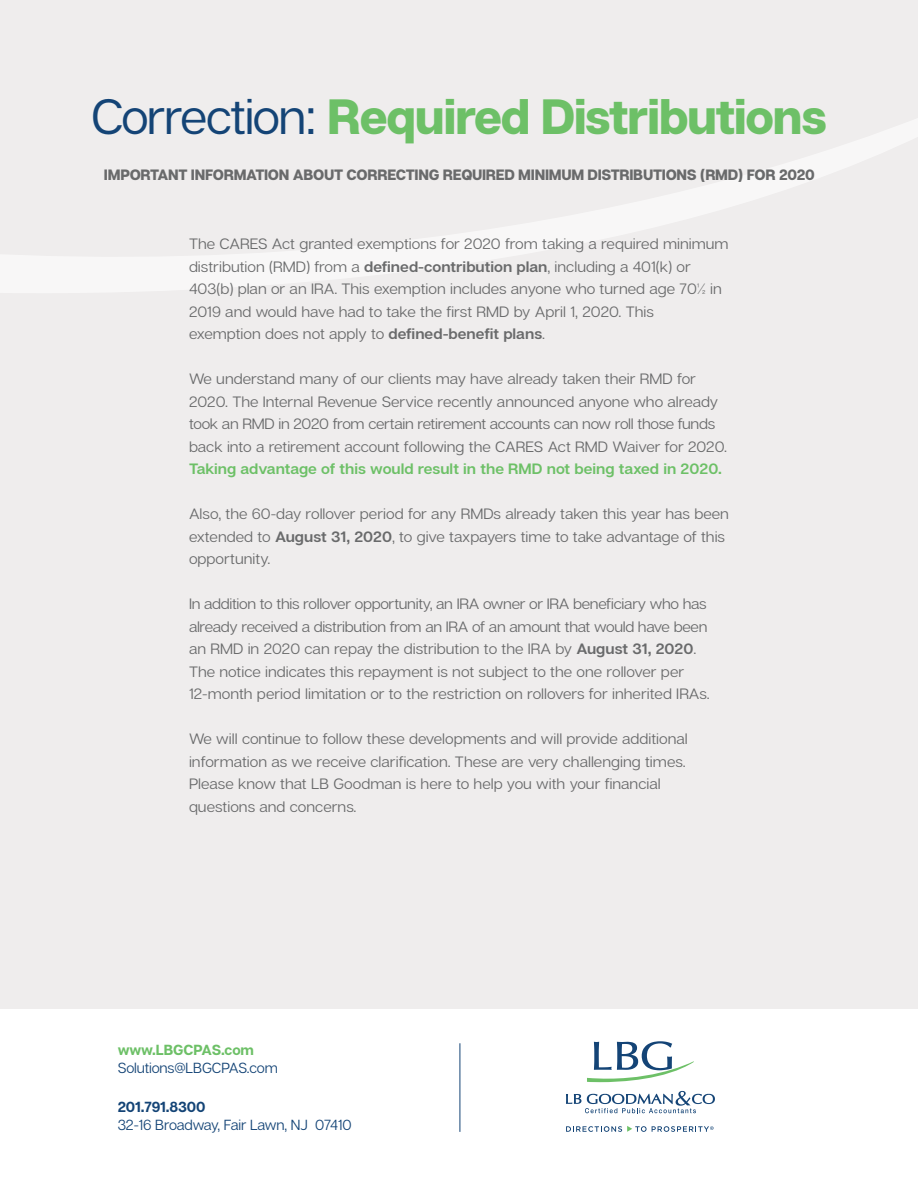
<style>
.page{position:relative;width:918px;height:1188px;background:#fff}
.page>*{position:absolute;margin:0;border:0;box-sizing:border-box;transform-origin:0 0}
.t1{font:800 49.5px "Articulat CF";letter-spacing:-.03em;color:#6dc067}
.t2{font:15px/22.5px "Articulat CF";color:#696a6b;scale:1.04 1}
.t3{font:800 15px "Articulat CF";letter-spacing:-.02em;color:#696a6b}
.t4{font:600 15px "Articulat CF";color:#6dc067;scale:1.04 1}
.t5{font:14.7px "Articulat CF";letter-spacing:-.01em;color:#144476}
.t6{font:700 14.7px "Articulat CF";letter-spacing:-.01em;color:#6dc067}
.t7{font:700 14.7px "Articulat CF";letter-spacing:-.01em;color:#144476}
.s1{font-weight:400;color:#144476}
.s2{font-weight:600}
</style>
<div class="page">
<div style="left:0;top:0;width:918px;height:1009px;background:#efeded"></div>
<hr style="left:459px;top:1043px;width:1px;height:89px;background:#144476">
<svg style="left:587px;top:1041px;width:107px;height:42px"></svg>
<svg style="left:566px;top:1091px;width:149px;height:22px"></svg>
<svg style="left:566px;top:1126px;width:148px;height:6px"></svg>
<h1 class="t1" style="left:91px;top:86px;width:737px"><span class="s1">Correction:</span> Required Distributions</h1>
<p class="t3" style="left:104px;top:166px;width:713px">IMPORTANT INFORMATION ABOUT CORRECTING REQUIRED MINIMUM DISTRIBUTIONS (RMD) FOR 2020</p>
<p class="t2" style="left:189px;top:233px;width:520px">The CARES Act granted exemptions for 2020 from taking a required minimum distribution (RMD) from a <span class="s2">defined-contribution plan</span>, including a 401(k) or 403(b) plan or an IRA. This exemption includes anyone who turned age 70½ in 2019 and would have had to take the first RMD by April 1, 2020. This exemption does not apply to <span class="s2">defined-benefit plans</span>.</p>
<p class="t2" style="left:189px;top:368px;width:519px">We understand many of our clients may have already taken their RMD for 2020. The Internal Revenue Service recently announced anyone who already took an RMD in 2020 from certain retirement accounts can now roll those funds back into a retirement account following the CARES Act RMD Waiver for 2020.</p>
<p class="t4" style="left:189px;top:460px;width:514px">Taking advantage of this would result in the RMD not being taxed in 2020.</p>
<p class="t2" style="left:189px;top:503px;width:521px">Also, the 60-day rollover period for any RMDs already taken this year has been extended to <span class="s2">August 31, 2020</span>, to give taxpayers time to take advantage of this opportunity.</p>
<p class="t2" style="left:189px;top:593px;width:502px">In addition to this rollover opportunity, an IRA owner or IRA beneficiary who has already received a distribution from an IRA of an amount that would have been an RMD in 2020 can repay the distribution to the IRA by <span class="s2">August 31, 2020</span>.<br>The notice indicates this repayment is not subject to the one rollover per 12-month period limitation or to the restriction on rollovers for inherited IRAs.</p>
<p class="t2" style="left:189px;top:728px;width:481px">We will continue to follow these developments and will provide additional information as we receive clarification. These are very challenging times.<br>Please know that LB Goodman is here to help you with your financial questions and concerns.</p>
<p class="t6" style="left:118px;top:1041px;width:138px">www.LBGCPAS.com</p>
<p class="t5" style="left:118px;top:1059px;width:162px">Solutions@LBGCPAS.com</p>
<p class="t7" style="left:118px;top:1098px;width:89px">201.791.8300</p>
<p class="t5" style="left:118px;top:1117px;width:235px">32-16 Broadway, Fair Lawn, NJ 07410</p>
</div>
